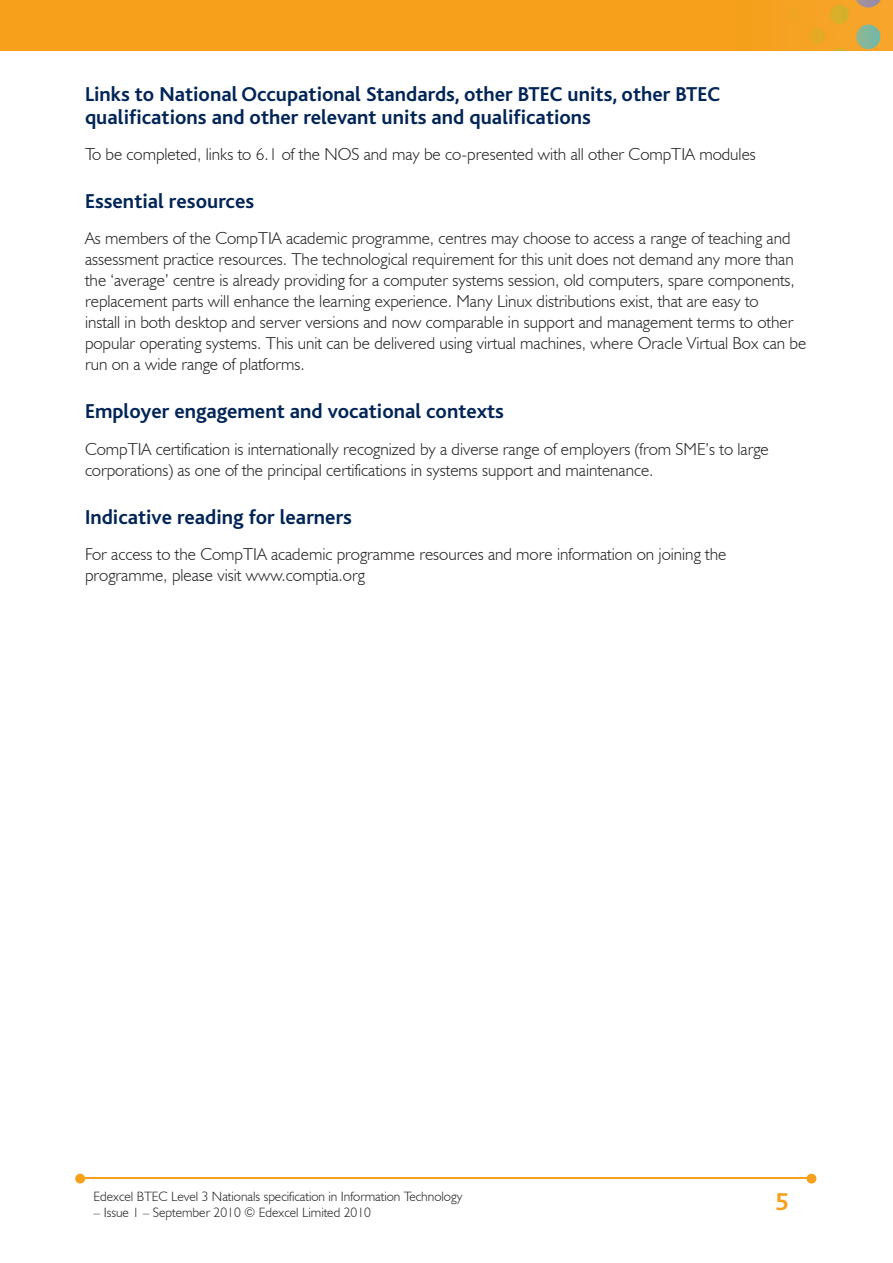
<style>
.page{position:relative;width:893px;height:1263px;background:#fff}
.page>*{position:absolute;margin:0;border:0;box-sizing:border-box;transform-origin:0 0}
.t1{font:700 25.5px "Bliss";color:#f6a01b}
.t2{font:700 21px/22.5px "Bliss";color:#002556}
.t3{font:300 17.25px/21px "Humanist 521 BT";color:#231f20}
.t4{font:300 13.5px "Humanist 521 BT";color:#231f20}
</style>
<div class="page">
<img style="left:0;top:0;width:893px;height:51px">
<hr style="left:82px;top:1178px;width:728px;height:1px;background:#f6a01b">
<svg style="left:807px;top:1174px;width:9px;height:9px"></svg>
<svg style="left:75px;top:1174px;width:10px;height:9px"></svg>
<p class="t2" style="left:85px;top:83px;width:637px">Links to National Occupational Standards, other BTEC units, other BTEC qualifications and other relevant units and qualifications</p>
<p class="t3" style="left:85px;top:143px;width:672px">To be completed, links to 6.1 of the NOS and may be co-presented with all other CompTIA modules</p>
<p class="t2" style="left:85px;top:190px;width:171px">Essential resources</p>
<p class="t3" style="left:85px;top:227px;width:723px">As members of the CompTIA academic programme, centres may choose to access a range of teaching and assessment practice resources. The technological requirement for this unit does not demand any more than the ‘average’ centre is already providing for a computer systems session, old computers, spare components, replacement parts will enhance the learning experience. Many Linux distributions exist, that are easy to<br>install in both desktop and server versions and now comparable in support and management terms to other popular operating systems. This unit can be delivered using virtual machines, where Oracle Virtual Box can be run on a wide range of platforms.</p>
<p class="t2" style="left:85px;top:401px;width:420px">Employer engagement and vocational contexts</p>
<p class="t3" style="left:85px;top:438px;width:685px">CompTIA certification is internationally recognized by a diverse range of employers (from SME’s to large corporations) as one of the principal certifications in systems support and maintenance.</p>
<p class="t2" style="left:85px;top:506px;width:268px">Indicative reading for learners</p>
<p class="t3" style="left:85px;top:543px;width:643px">For access to the CompTIA academic programme resources and more information on joining the programme, please visit www.comptia.org</p>
<p class="t4" style="left:94px;top:1188px;width:370px">Edexcel BTEC Level 3 Nationals specification in Information Technology</p>
<p class="t4" style="left:94px;top:1204px;width:279px">– Issue 1 – September 2010 © Edexcel Limited 2010</p>
<h1 class="t1" style="left:775px;top:1189px;width:15px">5</h1>
</div>
